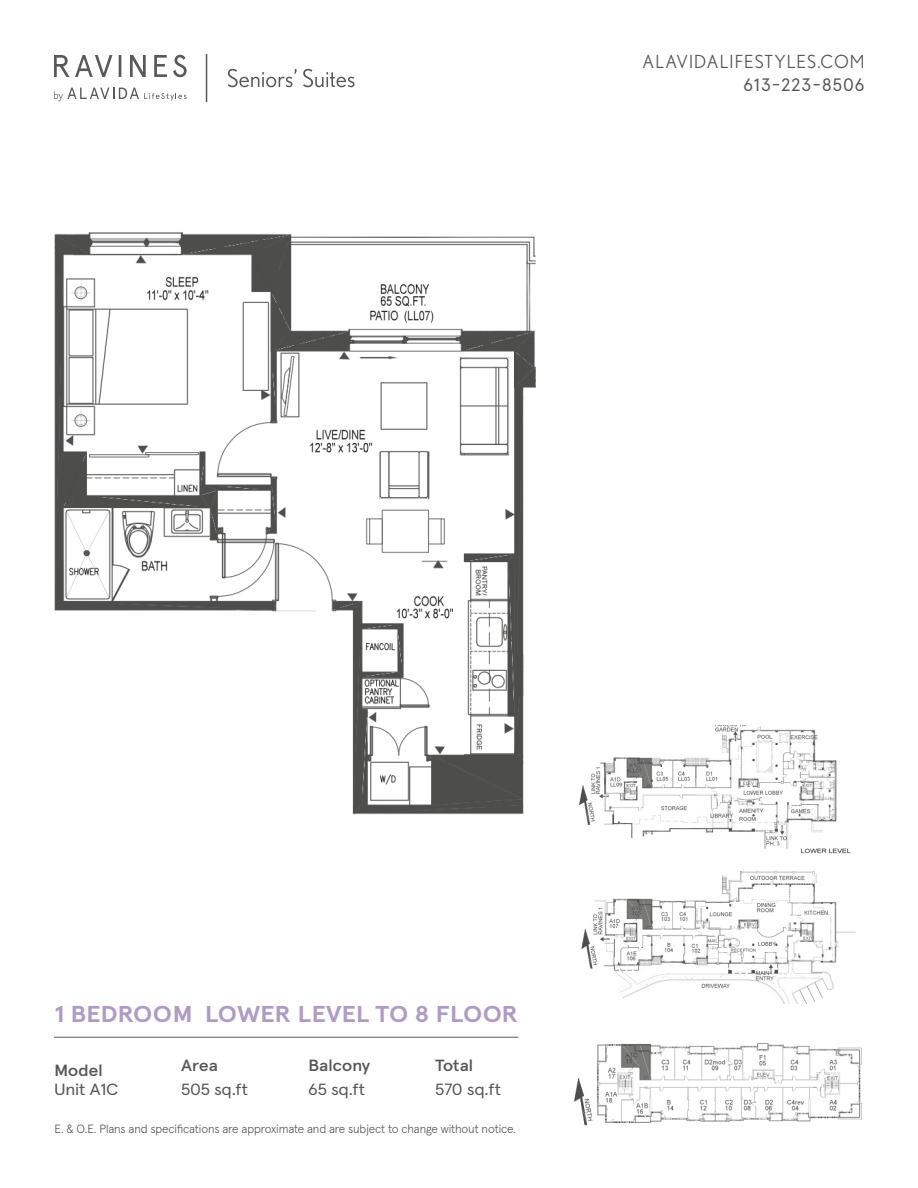
<style>
.page{position:relative;width:918px;height:1188px;background:#fff}
.page>*{position:absolute;margin:0;border:0;box-sizing:border-box;transform-origin:0 0}
.Suite_type___floor{font:700 22.95px "Apercu";letter-spacing:-.01em;color:#af9cc6;scale:1.11 1}
.t1{font:18px "Nobel";letter-spacing:.06em;color:#57585a}
.t2{font:18px "Apercu Pro";letter-spacing:.06em;color:#57585a}
.Info-body{font:16.2px "Apercu Pro";letter-spacing:-.01em;color:#57585a;scale:1.11 1}
.Info-Heading{font:500 16.2px "Apercu Pro";letter-spacing:-.025em;color:#57585a;scale:1.11 1}
.t3{font:300 12px "Apercu Pro";letter-spacing:-.01em;color:#57585a}
</style>
<div class="page">
<svg style="left:54px;top:55px;width:133px;height:22px"></svg>
<svg style="left:54px;top:88px;width:133px;height:13px"></svg>
<svg style="left:228px;top:69px;width:69px;height:18px"></svg>
<svg style="left:303px;top:69px;width:52px;height:18px"></svg>
<hr style="left:206px;top:54px;width:1px;height:48px;background:#57585a">
<hr style="left:54px;top:1037px;width:464px;height:1px;background:#57585a">
<img style="left:574px;top:1043px;width:288px;height:83px">
<img style="left:579px;top:725px;width:277px;height:279px">
<img style="left:54px;top:232px;width:482px;height:583px">
<div style="left:45px;top:700px;width:171px;height:186px;background:#fff"></div>
<h2 class="t1" style="left:642px;top:52px;width:224px">ALAVIDALIFESTYLES.COM</h2>
<h2 class="t2" style="left:744px;top:74px;width:123px">613-223-8506</h2>
<p class="Suite_type___floor" style="left:54px;top:1000px;width:420px">1 BEDROOM LOWER LEVEL TO 8 FLOOR</p>
<p class="Info-Heading" style="left:181px;top:1053px;width:35px">Area</p>
<p class="Info-body" style="left:181px;top:1080px;width:62px">505 sq.ft</p>
<p class="Info-Heading" style="left:308px;top:1053px;width:58px">Balcony</p>
<p class="Info-body" style="left:308px;top:1080px;width:53px">65 sq.ft</p>
<p class="Info-Heading" style="left:435px;top:1053px;width:36px">Total</p>
<p class="Info-body" style="left:435px;top:1080px;width:61px">570 sq.ft</p>
<p class="Info-Heading" style="left:54px;top:1058px;width:46px">Model</p>
<p class="Info-body" style="left:54px;top:1080px;width:60px">Unit A1C</p>
<p class="t3" style="left:55px;top:1121px;width:463px">E. &amp; O.E. Plans and specifications are approximate and are subject to change without notice.</p>
</div>
